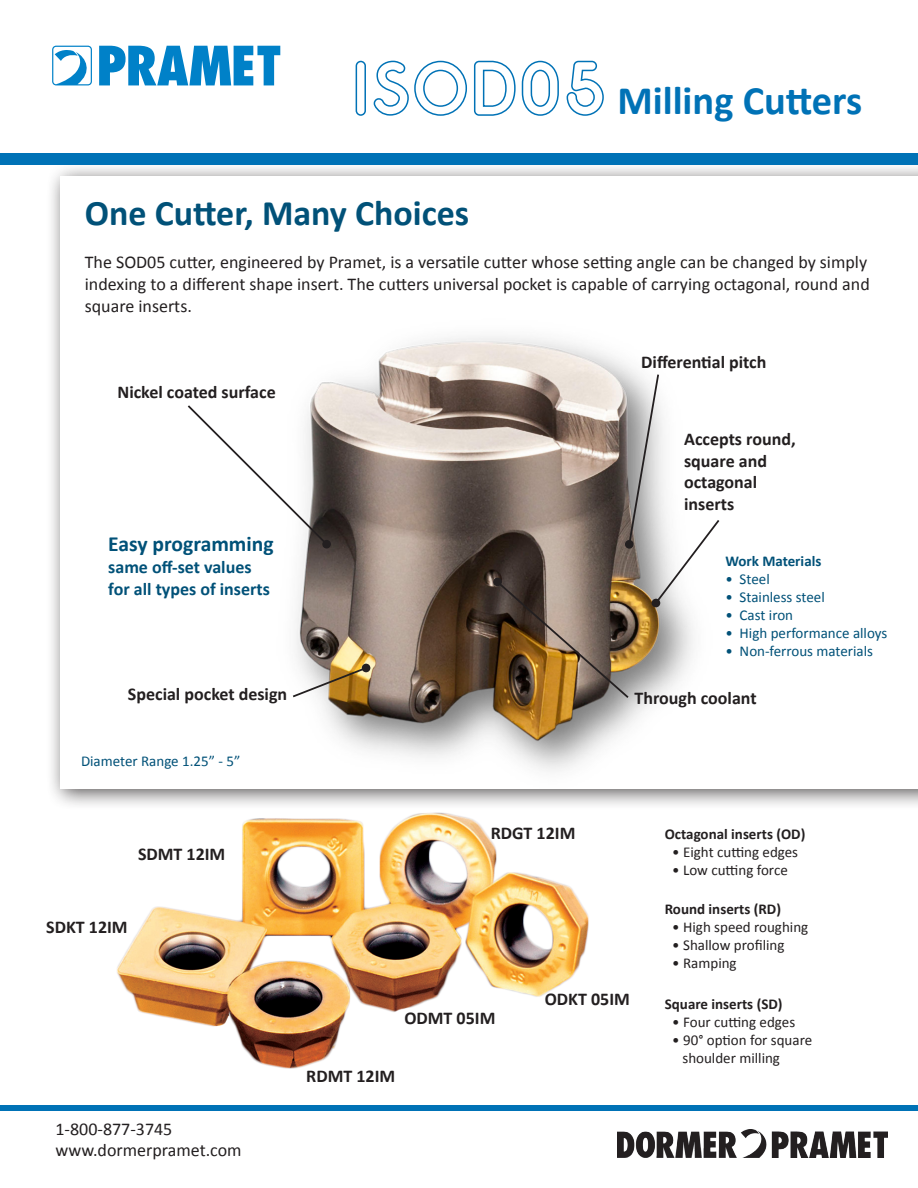
<style>
.page{position:relative;width:918px;height:1188px;background:#fff}
.page>*{position:absolute;margin:0;border:0;box-sizing:border-box;transform-origin:0 0}
.t1{font:700 40.5px "Calibri";color:#0072b6}
.t2{font:700 36px "Calibri";color:#015178}
.t3{font:700 21.6px "Calibri";color:#015178}
.t4{font:18px/21.6px "Calibri";color:#231f20}
.t5{font:700 18px/21.6px "Calibri";color:#231f20}
.t6{font:700 18px/21.6px "Calibri";color:#015178}
.t7{font:15px/18px "Calibri";color:#231f20}
.t8{font:15px "Calibri";color:#015178}
.t9{font:700 15px "Calibri";color:#231f20}
.t10{font:700 15px "Calibri";color:#015178}
</style>
<div class="page">
<div style="left:46px;top:162px;width:872px;height:649px;background:#231f20;opacity:.75"></div>
<div style="left:60px;top:176px;width:858px;height:612px;background:#fff"></div>
<img style="left:617px;top:1130px;width:270px;height:27px">
<div style="left:356px;top:61px;width:10px;height:55px;border:2px solid #0072b6;border-radius:4px"></div>
<svg style="left:373px;top:60px;width:186px;height:56px"></svg>
<svg style="left:566px;top:60px;width:38px;height:56px"></svg>
<div style="left:0;top:154px;width:918px;height:11px;background:#0072b6"></div>
<img style="left:270px;top:336px;width:450px;height:466px">
<svg style="left:187px;top:403px;width:142px;height:144px"></svg>
<div style="left:322px;top:540px;width:9px;height:9px;background:#231f20;border-radius:50%"></div>
<svg style="left:291px;top:666px;width:77px;height:33px"></svg>
<div style="left:362px;top:664px;width:8px;height:8px;background:#231f20;border-radius:50%"></div>
<div style="left:493px;top:578px;width:9px;height:8px;background:#231f20;border-radius:50%"></div>
<svg style="left:495px;top:373px;width:225px;height:327px"></svg>
<div style="left:625px;top:540px;width:9px;height:9px;background:#231f20;border-radius:50%"></div>
<img style="left:116px;top:806px;width:477px;height:263px">
<div style="left:0;top:1105px;width:918px;height:5px;background:#0072b6"></div>
<svg style="left:99px;top:46px;width:181px;height:39px"></svg>
<svg style="left:52px;top:46px;width:40px;height:39px"></svg>
<p class="t1" style="left:617px;top:74px;width:246px">Milling Cutters</p>
<p class="t2" style="left:85px;top:190px;width:386px">One Cutter, Many Choices</p>
<p class="t4" style="left:85px;top:252px;width:786px">The SOD05 cutter, engineered by Pramet, is a versatile cutter whose setting angle can be changed by simply indexing to a different shape insert. The cutters universal pocket is capable of carrying octagonal, round and square inserts.</p>
<p class="t5" style="left:117px;top:381px;width:160px">Nickel coated surface</p>
<p class="t3" style="left:108px;top:530px;width:167px">Easy programming</p>
<p class="t6" style="left:108px;top:556px;width:163px">same off-set values for all types of inserts</p>
<p class="t5" style="left:128px;top:683px;width:161px">Special pocket design</p>
<p class="t8" style="left:81px;top:751px;width:161px">Diameter Range 1.25” - 5”</p>
<p class="t5" style="left:641px;top:351px;width:127px">Differential pitch</p>
<p class="t5" style="left:684px;top:428px;width:113px">Accepts round, square and octagonal inserts</p>
<p class="t10" style="left:725px;top:552px;width:98px">Work Materials</p>
<p class="t8" style="left:725px;top:570px;width:46px">• Steel</p>
<p class="t8" style="left:725px;top:588px;width:101px">• Stainless steel</p>
<p class="t8" style="left:725px;top:606px;width:69px">• Cast iron</p>
<p class="t8" style="left:725px;top:624px;width:164px">• High performance alloys</p>
<p class="t8" style="left:725px;top:642px;width:149px">• Non-ferrous materials</p>
<p class="t5" style="left:634px;top:688px;width:124px">Through coolant</p>
<p class="t5" style="left:138px;top:843px;width:89px">SDMT 12IM</p>
<p class="t5" style="left:46px;top:916px;width:83px">SDKT 12IM</p>
<p class="t4" style="left:56px;top:1118px;width:188px">1-800-877-3745 www.dormerpramet.com</p>
<p class="t5" style="left:491px;top:822px;width:86px">RDGT 12IM</p>
<p class="t5" style="left:404px;top:1008px;width:93px">ODMT 05IM</p>
<p class="t5" style="left:306px;top:1065px;width:90px">RDMT 12IM</p>
<p class="t5" style="left:545px;top:988px;width:87px">ODKT 05IM</p>
<p class="t9" style="left:665px;top:825px;width:142px">Octagonal inserts (OD)</p>
<p class="t7" style="left:672px;top:843px;width:127px">• Eight cutting edges</p>
<p class="t7" style="left:672px;top:861px;width:117px">• Low cutting force</p>
<p class="t9" style="left:665px;top:899px;width:118px">Round inserts (RD)</p>
<p class="t7" style="left:672px;top:918px;width:138px">• High speed roughing</p>
<p class="t7" style="left:672px;top:936px;width:114px">• Shallow profiling</p>
<p class="t7" style="left:672px;top:954px;width:66px">• Ramping</p>
<p class="t9" style="left:665px;top:995px;width:119px">Square inserts (SD)</p>
<p class="t7" style="left:672px;top:1013px;width:124px">• Four cutting edges</p>
<p class="t7" style="left:682px;top:1031px;width:131px;text-indent:-10px">• 90° option for square shoulder milling</p>
</div>
